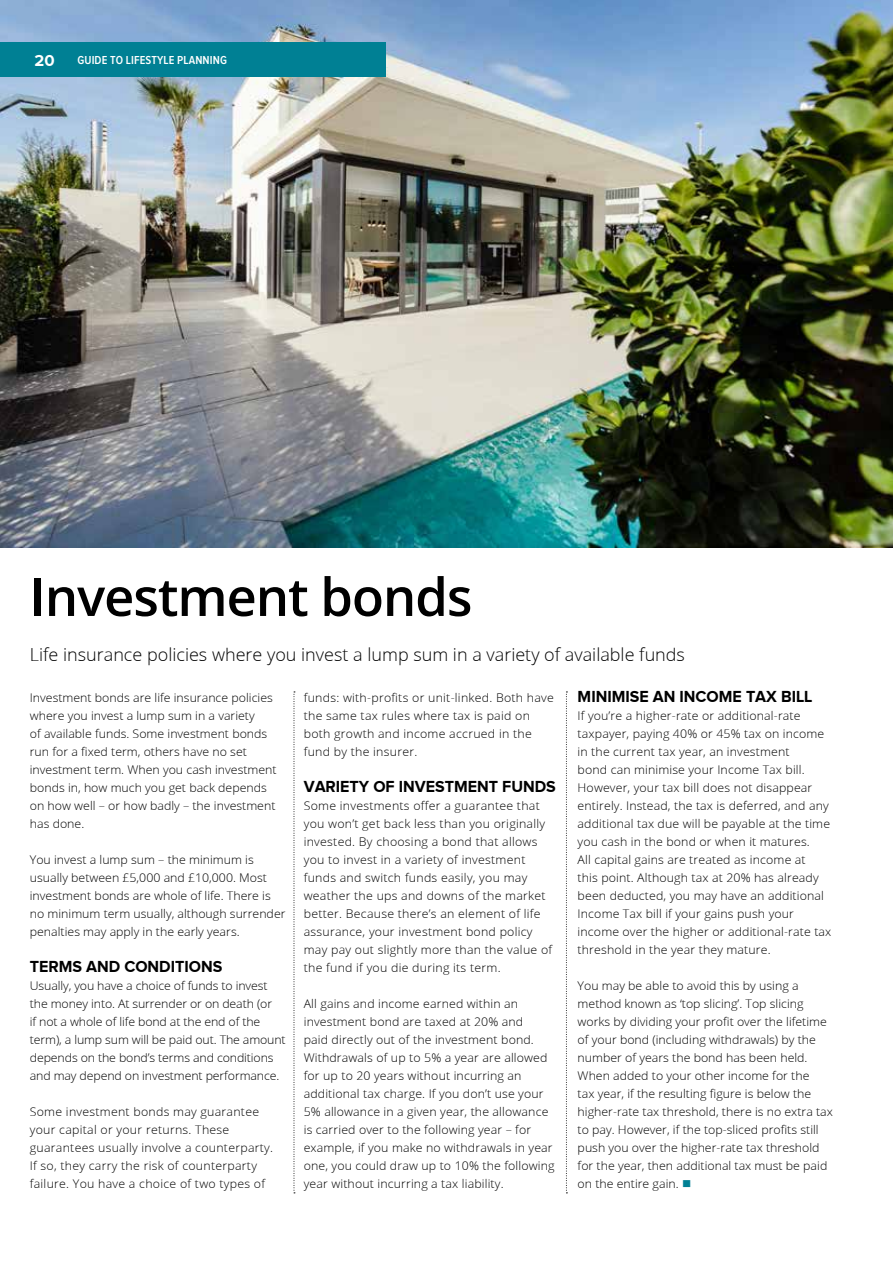
<style>
.page{position:relative;width:893px;height:1263px;background:#fff}
.page>*{position:absolute;margin:0;border:0;box-sizing:border-box;transform-origin:0 0}
.t1{font:600 52.5px "Open Sans";letter-spacing:-.02em;color:#000}
.t2{font:300 18px "Open Sans";color:#000}
.t3{font:700 16.5px "Proxima Nova";color:#000}
.t4{font:700 16.5px "Proxima Nova";color:#fff}
.t5{font:300 12px/18px "Open Sans";letter-spacing:.01em;color:#000}
.t6{font:300 12px/18px "Open Sans";letter-spacing:-.01em;color:#000}
.t7{font:600 12px "Proxima Nova Cond";letter-spacing:.01em;color:#fff}
.s1{color:#008094}
</style>
<div class="page">
<img style="left:0;top:0;width:893px;height:548px">
<div style="left:0;top:42px;width:386px;height:34px;background:#008094"></div>
<svg style="left:294px;top:691px;width:1px;height:502px"></svg>
<svg style="left:566px;top:691px;width:1px;height:502px"></svg>
<h3 class="t4" style="left:35px;top:51px;width:22px">20</h3>
<p class="t7" style="left:77px;top:55px;width:151px">GUIDE TO LIFESTYLE PLANNING</p>
<h1 class="t1" style="left:30px;top:561px;width:444px">Investment bonds</h1>
<h2 class="t2" style="left:30px;top:642px;width:657px">Life insurance policies where you invest a lump sum in a variety of available funds</h2>
<p class="t5" style="left:30px;top:688px;width:248px">Investment bonds are life insurance policies where you invest a lump sum in a variety<br>of available funds. Some investment bonds run for a fixed term, others have no set investment term. When you cash investment bonds in, how much you get back depends on how well – or how badly – the investment has done.</p>
<p class="t5" style="left:30px;top:850px;width:257px">You invest a lump sum – the minimum is usually between £5,000 and £10,000. Most investment bonds are whole of life. There is no minimum term usually, although surrender penalties may apply in the early years.</p>
<h3 class="t3" style="left:30px;top:957px;width:194px">TERMS AND CONDITIONS</h3>
<p class="t6" style="left:30px;top:976px;width:257px">Usually, you have a choice of funds to invest the money into. At surrender or on death (or<br>if not a whole of life bond at the end of the term), a lump sum will be paid out. The amount depends on the bond’s terms and conditions and may depend on investment performance.</p>
<p class="t5" style="left:30px;top:1102px;width:245px">Some investment bonds may guarantee your capital or your returns. These guarantees usually involve a counterparty.<br>If so, they carry the risk of counterparty failure. You have a choice of two types of</p>
<p class="t5" style="left:304px;top:688px;width:252px">funds: with-profits or unit-linked. Both have the same tax rules where tax is paid on both growth and income accrued in the fund by the insurer.</p>
<h3 class="t3" style="left:304px;top:777px;width:254px">VARIETY OF INVESTMENT FUNDS</h3>
<p class="t5" style="left:304px;top:796px;width:250px">Some investments offer a guarantee that you won’t get back less than you originally invested. By choosing a bond that allows you to invest in a variety of investment funds and switch funds easily, you may weather the ups and downs of the market better. Because there’s an element of life assurance, your investment bond policy may pay out slightly more than the value of the fund if you die during its term.</p>
<p class="t5" style="left:304px;top:994px;width:252px">All gains and income earned within an investment bond are taxed at 20% and<br>paid directly out of the investment bond.<br>Withdrawals of up to 5% a year are allowed for up to 20 years without incurring an additional tax charge. If you don’t use your 5% allowance in a given year, the allowance is carried over to the following year – for example, if you make no withdrawals in year one, you could draw up to 10% the following year without incurring a tax liability.</p>
<h3 class="t3" style="left:578px;top:687px;width:236px">MINIMISE AN INCOME TAX BILL</h3>
<p class="t5" style="left:578px;top:706px;width:255px">If you’re a higher-rate or additional-rate taxpayer, paying 40% or 45% tax on income in the current tax year, an investment<br>bond can minimise your Income Tax bill.<br>However, your tax bill does not disappear entirely. Instead, the tax is deferred, and any additional tax due will be payable at the time you cash in the bond or when it matures.<br>All capital gains are treated as income at<br>this point. Although tax at 20% has already been deducted, you may have an additional Income Tax bill if your gains push your income over the higher or additional-rate tax threshold in the year they mature.</p>
<p class="t5" style="left:578px;top:976px;width:257px">You may be able to avoid this by using a method known as ‘top slicing’. Top slicing works by dividing your profit over the lifetime of your bond (including withdrawals) by the number of years the bond has been held.<br>When added to your other income for the<br>tax year, if the resulting figure is below the higher-rate tax threshold, there is no extra tax to pay. However, if the top-sliced profits still push you over the higher-rate tax threshold for the year, then additional tax must be paid on the entire gain. <span class="s1">■</span></p>
</div>
